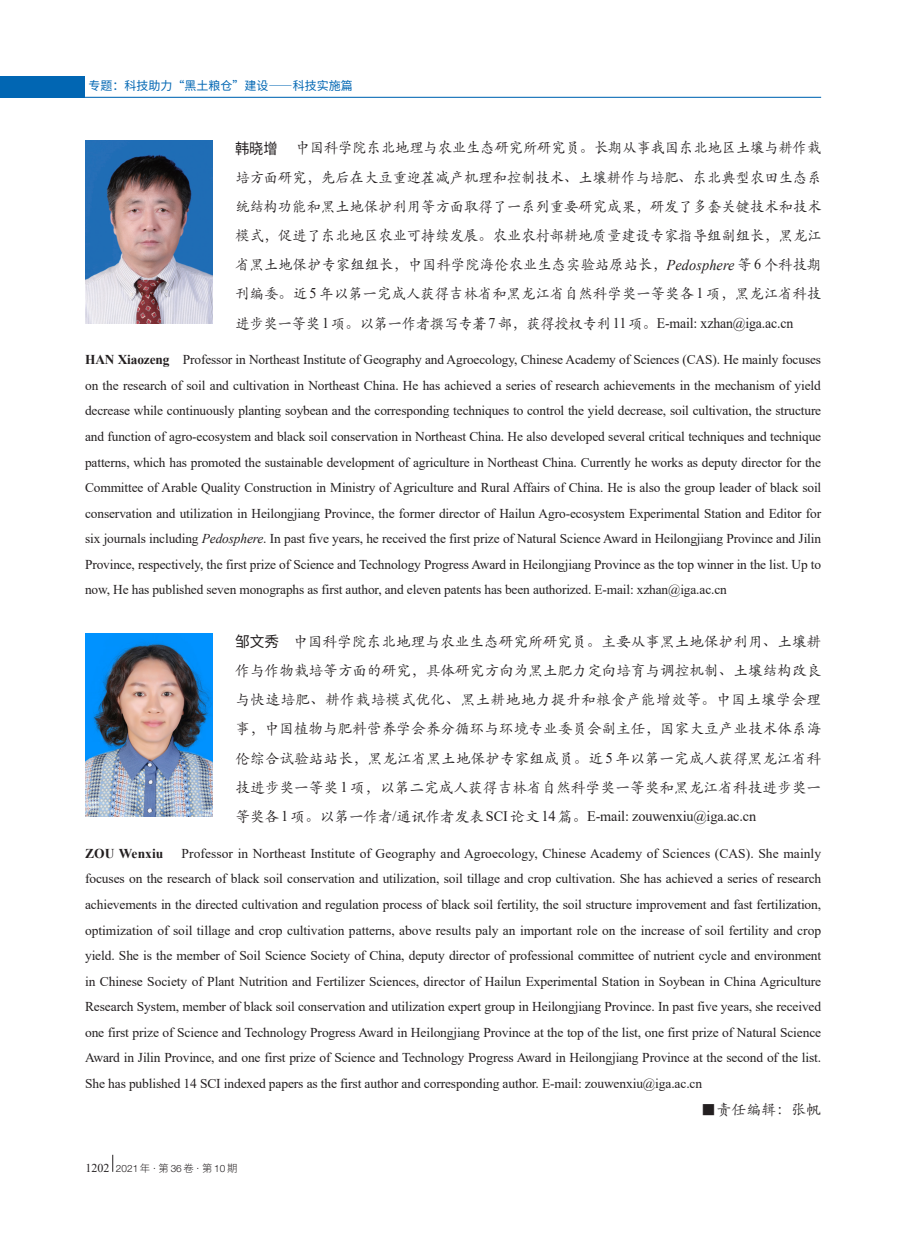
<style>
.page{position:relative;width:919px;height:1238px;background:#fff}
.page>*{position:absolute;margin:0;border:0;box-sizing:border-box;transform-origin:0 0}
.作者简介{font:15px/29.2px "ST Kaiti";color:#231f20;text-align:justify;scale:.95 1}
.作者简介-2{font:15px/29.1px "ST Kaiti";color:#231f20;text-align:justify}
.作者简介-3{font:14.55px "Times New Roman";letter-spacing:-.01em;color:#231f20}
.英文_文{font:13.5px/25.5px "Times New Roman";letter-spacing:-.01em;color:#231f20;text-align:justify}
.英文_文-2{font:700 13.5px "Times New Roman";letter-spacing:.005em;color:#231f20}
.t1{font:12px "Source Han Sans CN";color:#0166b3}
.t2{font:300 10.05px "Helvetica Neue LT Pro";color:#231f20}
.s1{font-family:"Source Han Sans CN"}
.s2{font-family:"Times New Roman";font-style:italic}
.s3{font-family:"Times New Roman";font-size:14.85px}
.s4{font-family:"Times New Roman";font-size:14.55px}
.s5{font-weight:700}
.s6{font-style:italic}
.s7{font-family:"ST Kaiti";font-size:15px}
.s8{font-size:14.85px}
.s9{font-family:"Times New Roman";font-weight:400;font-size:12px}
.s10{font-family:"Source Han Sans CN";font-size:10.35px}
</style>
<div class="page">
<svg style="left:112px;top:1154px;width:1px;height:17px"></svg>
<div style="left:0;top:77px;width:84px;height:21px;background:#0166b3"></div>
<hr style="left:0;top:97px;width:821px;height:1px;background:#0166b3">
<img style="left:85px;top:140px;width:128px;height:183px">
<img style="left:85px;top:634px;width:128px;height:182px">
<p class="t1" style="left:88px;top:79px;width:265px">专题：科技助力“黑土粮仓”建设——科技实施篇</p>
<p class="作者简介" style="left:235px;top:133px;width:618px"><span class="s1">韩晓增</span> 中国科学院东北地理与农业生态研究所研究员。长期从事我国东北地区土壤与耕作栽培方面研究，先后在大豆重迎茬减产机理和控制技术、土壤耕作与培肥、东北典型农田生态系统结构功能和黑土地保护利用等方面取得了一系列重要研究成果，研发了多套关键技术和技术模式，促进了东北地区农业可持续发展。农业农村部耕地质量建设专家指导组副组长，黑龙江省黑土地保护专家组组长，中国科学院海伦农业生态实验站原站长，<span class="s2">Pedosphere</span> 等 <span class="s3">6</span> 个科技期刊编委。近 <span class="s3">5</span> 年以第一完成人获得吉林省和黑龙江省自然科学奖一等奖各 <span class="s3">1</span> 项，黑龙江省科技进步奖一等奖 <span class="s3">1</span> 项。以第一作者撰写专著 <span class="s3">7</span> 部，获得授权专利 <span class="s3">11</span> 项。<span class="s4">E-mail: xzhan@iga.ac.cn</span></p>
<p class="英文_文" style="left:85px;top:347px;width:737px"><span class="s5">HAN Xiaozeng</span> Professor in Northeast Institute of Geography and Agroecology, Chinese Academy of Sciences (CAS). He mainly focuses on the research of soil and cultivation in Northeast China. He has achieved a series of research achievements in the mechanism of yield decrease while continuously planting soybean and the corresponding techniques to control the yield decrease, soil cultivation, the structure and function of agro-ecosystem and black soil conservation in Northeast China. He also developed several critical techniques and technique patterns, which has promoted the sustainable development of agriculture in Northeast China. Currently he works as deputy director for the Committee of Arable Quality Construction in Ministry of Agriculture and Rural Affairs of China. He is also the group leader of black soil conservation and utilization in Heilongjiang Province, the former director of Hailun Agro-ecosystem Experimental Station and Editor for six journals including <span class="s6">Pedosphere</span>. In past five years, he received the first prize of Natural Science Award in Heilongjiang Province and Jilin Province, respectively, the first prize of Science and Technology Progress Award in Heilongjiang Province as the top winner in the list. Up to now, He has published seven monographs as first author, and eleven patents has been authorized. E-mail: xzhan@iga.ac.cn</p>
<p class="作者简介-2" style="left:235px;top:626px;width:587px"><span class="s1">邹文秀</span> 中国科学院东北地理与农业生态研究所研究员。主要从事黑土地保护利用、土壤耕作与作物栽培等方面的研究，具体研究方向为黑土肥力定向培育与调控机制、土壤结构改良与快速培肥、耕作栽培模式优化、黑土耕地地力提升和粮食产能增效等。中国土壤学会理事，中国植物与肥料营养学会养分循环与环境专业委员会副主任，国家大豆产业技术体系海伦综合试验站站长，黑龙江省黑土地保护专家组成员。近 <span class="s3">5</span> 年以第一完成人获得黑龙江省科技进步奖一等奖 <span class="s3">1</span> 项，以第二完成人获得吉林省自然科学奖一等奖和黑龙江省科技进步奖一</p>
<p class="作者简介-3" style="left:235px;top:805px;width:522px"><span class="s7">等奖各</span> <span class="s8">1</span> <span class="s7">项。以第一作者</span>/<span class="s7">通讯作者发表</span> SCI <span class="s7">论文</span> <span class="s8">14</span> <span class="s7">篇。</span>E-mail: zouwenxiu@iga.ac.cn</p>
<p class="英文_文-2" style="left:85px;top:843px;width:80px">ZOU Wenxiu</p>
<p class="英文_文" style="left:85px;top:840px;width:737px;text-indent:96px">Professor in Northeast Institute of Geography and Agroecology, Chinese Academy of Sciences (CAS). She mainly focuses on the research of black soil conservation and utilization, soil tillage and crop cultivation. She has achieved a series of research achievements in the directed cultivation and regulation process of black soil fertility, the soil structure improvement and fast fertilization, optimization of soil tillage and crop cultivation patterns, above results paly an important role on the increase of soil fertility and crop yield. She is the member of Soil Science Society of China, deputy director of professional committee of nutrient cycle and environment in Chinese Society of Plant Nutrition and Fertilizer Sciences, director of Hailun Experimental Station in Soybean in China Agriculture Research System, member of black soil conservation and utilization expert group in Heilongjiang Province. In past five years, she received one first prize of Science and Technology Progress Award in Heilongjiang Province at the top of the list, one first prize of Natural Science Award in Jilin Province, and one first prize of Science and Technology Progress Award in Heilongjiang Province at the second of the list.<br>She has published 14 SCI indexed papers as the first author and corresponding author. E-mail: zouwenxiu@iga.ac.cn</p>
<p class="作者简介-2" style="left:701px;top:1094px;width:121px">■责任编辑：张帆</p>
<p class="t2" style="left:85px;top:1161px;width:153px"><span class="s9">1202</span> 2021 <span class="s10">年</span> . <span class="s10">第</span> 36 <span class="s10">卷</span> . <span class="s10">第</span> 10 <span class="s10">期</span></p>
</div>
